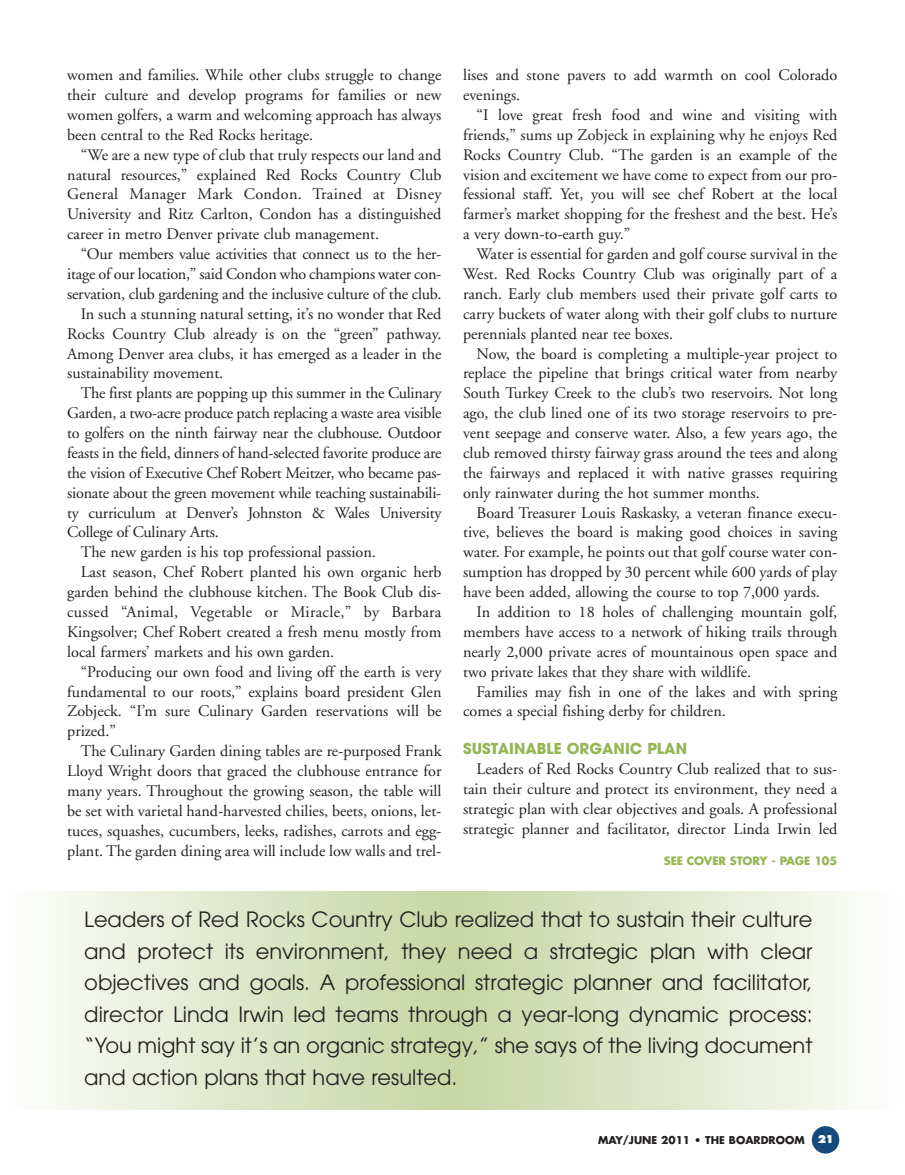
<style>
.page{position:relative;width:905px;height:1175px;background:#fff}
.page>*{position:absolute;margin:0;border:0;box-sizing:border-box;transform-origin:0 0}
.t1{font:21px/31.5px "Avant Garde";color:#231f20;text-align:justify}
.t2{font:16.2px/20px "Adobe Garamond";color:#231f20;text-align:justify}
.t3{font:16.2px "Adobe Garamond";letter-spacing:.02em;color:#231f20}
.t4{font:700 15px "Avant Garde";color:#93b653}
.t5{font:700 11.25px "Futura";letter-spacing:-.015em;color:#93b653}
.t6{font:700 10.5px "Futura";color:#231f20}
.s1{font-weight:800;color:#fff}
</style>
<div class="page">
<div style="left:811px;top:1126px;width:28px;height:27px;background:#144a7c;border-radius:50%"></div>
<p class="t2" style="left:67px;top:66px;width:376px">women and families. While other clubs struggle to change their culture and develop programs for families or new women golfers, a warm and welcoming approach has always been central to the Red Rocks heritage.</p>
<p class="t2" style="left:67px;top:146px;width:376px;text-indent:14px">“We are a new type of club that truly respects our land and natural resources,” explained Red Rocks Country Club General Manager Mark Condon. Trained at Disney University and Ritz Carlton, Condon has a distinguished career in metro Denver private club management.</p>
<p class="t2" style="left:81px;top:245px;width:362px">“Our members value activities that connect us to the her-</p>
<p class="t2" style="left:67px;top:265px;width:376px">itage of our location,” said Condon who champions water con-</p>
<p class="t2" style="left:67px;top:285px;width:376px">servation, club gardening and the inclusive culture of the club.</p>
<p class="t2" style="left:81px;top:305px;width:362px">In such a stunning natural setting, it’s no wonder that Red</p>
<p class="t2" style="left:67px;top:325px;width:376px">Rocks Country Club already is on the “green” pathway.</p>
<p class="t2" style="left:67px;top:345px;width:376px">Among Denver area clubs, it has emerged as a leader in the</p>
<p class="t2" style="left:67px;top:365px;width:158px">sustainability movement.</p>
<p class="t2" style="left:81px;top:384px;width:362px">The first plants are popping up this summer in the Culinary</p>
<p class="t2" style="left:67px;top:404px;width:376px">Garden, a two-acre produce patch replacing a waste area visible</p>
<p class="t2" style="left:67px;top:424px;width:376px">to golfers on the ninth fairway near the clubhouse. Outdoor</p>
<p class="t2" style="left:67px;top:444px;width:376px">feasts in the field, dinners of hand-selected favorite produce are</p>
<p class="t2" style="left:67px;top:464px;width:376px">the vision of Executive Chef Robert Meitzer, who became pas-</p>
<p class="t2" style="left:67px;top:484px;width:376px">sionate about the green movement while teaching sustainabili-</p>
<p class="t2" style="left:67px;top:504px;width:376px">ty curriculum at Denver’s Johnston &amp; Wales University</p>
<p class="t2" style="left:67px;top:524px;width:153px">College of Culinary Arts.</p>
<p class="t2" style="left:81px;top:543px;width:297px">The new garden is his top professional passion.</p>
<p class="t2" style="left:81px;top:563px;width:362px">Last season, Chef Robert planted his own organic herb</p>
<p class="t2" style="left:67px;top:583px;width:376px">garden behind the clubhouse kitchen. The Book Club dis-</p>
<p class="t3" style="left:67px;top:605px;width:376px">cussed “Animal, Vegetable or Miracle,” by Barbara</p>
<p class="t2" style="left:67px;top:623px;width:376px">Kingsolver; Chef Robert created a fresh menu mostly from</p>
<p class="t2" style="left:67px;top:643px;width:268px">local farmers’ markets and his own garden.</p>
<p class="t2" style="left:81px;top:663px;width:362px">“Producing our own food and living off the earth is very</p>
<p class="t2" style="left:67px;top:683px;width:376px">fundamental to our roots,” explains board president Glen</p>
<p class="t2" style="left:67px;top:702px;width:376px">Zobjeck. “I’m sure Culinary Garden reservations will be</p>
<p class="t2" style="left:67px;top:722px;width:50px">prized.”</p>
<p class="t2" style="left:81px;top:742px;width:362px">The Culinary Garden dining tables are re-purposed Frank</p>
<p class="t2" style="left:67px;top:762px;width:376px">Lloyd Wright doors that graced the clubhouse entrance for</p>
<p class="t2" style="left:67px;top:782px;width:376px">many years. Throughout the growing season, the table will</p>
<p class="t2" style="left:67px;top:802px;width:376px">be set with varietal hand-harvested chilies, beets, onions, let-</p>
<p class="t2" style="left:67px;top:822px;width:376px">tuces, squashes, cucumbers, leeks, radishes, carrots and egg-</p>
<p class="t2" style="left:67px;top:842px;width:376px">plant. The garden dining area will include low walls and trel-</p>
<p class="t2" style="left:463px;top:66px;width:376px">lises and stone pavers to add warmth on cool Colorado evenings.</p>
<p class="t2" style="left:463px;top:106px;width:376px;text-indent:14px">“I love great fresh food and wine and visiting with friends,” sums up Zobjeck in explaining why he enjoys Red Rocks Country Club. “The garden is an example of the vision and excitement we have come to expect from our pro&shy;fessional staff. Yet, you will see chef Robert at the local farmer’s market shopping for the freshest and the best. He’s a very down-to-earth guy.”</p>
<p class="t2" style="left:463px;top:245px;width:376px;text-indent:14px">Water is essential for garden and golf course survival in the West. Red Rocks Country Club was originally part of a ranch. Early club members used their private golf carts to carry buckets of water along with their golf clubs to nurture perennials planted near tee boxes.</p>
<p class="t2" style="left:463px;top:345px;width:376px;text-indent:14px">Now, the board is completing a multiple-year project to replace the pipeline that brings critical water from nearby South Turkey Creek to the club’s two reservoirs. Not long ago, the club lined one of its two storage reservoirs to pre&shy;vent seepage and conserve water. Also, a few years ago, the club removed thirsty fairway grass around the tees and along the fairways and replaced it with native grasses requiring only rainwater during the hot summer months.</p>
<p class="t2" style="left:463px;top:504px;width:376px;text-indent:14px">Board Treasurer Louis Raskasky, a veteran finance execu&shy;tive, believes the board is making good choices in saving water. For example, he points out that golf course water con&shy;sumption has dropped by 30 percent while 600 yards of play have been added, allowing the course to top 7,000 yards.</p>
<p class="t2" style="left:463px;top:603px;width:376px;text-indent:14px">In addition to 18 holes of challenging mountain golf, members have access to a network of hiking trails through nearly 2,000 private acres of mountainous open space and two private lakes that they share with wildlife.</p>
<p class="t2" style="left:463px;top:683px;width:376px;text-indent:14px">Families may fish in one of the lakes and with spring comes a special fishing derby for children.</p>
<p class="t4" style="left:463px;top:743px;width:225px">SUSTAINABLE ORGANIC PLAN</p>
<p class="t2" style="left:463px;top:760px;width:376px;text-indent:14px">Leaders of Red Rocks Country Club realized that to sus&shy;tain their culture and protect its environment, they need a strategic plan with clear objectives and goals. A professional strategic planner and facilitator, director Linda Irwin led</p>
<p class="t5" style="left:664px;top:855px;width:175px">SEE COVER STORY - PAGE 105</p>
<p class="t1" style="left:84px;top:905px;width:729px">Leaders of Red Rocks Country Club realized that to sustain their culture and protect its environment, they need a strategic plan with clear objectives and goals. A professional strategic planner and facilitator, director Linda Irwin led teams through a year-long dynamic process: “You might say it’s an organic strategy,” she says of the living document and action plans that have resulted.</p>
<p class="t6" style="left:598px;top:1135px;width:237px">MAY/JUNE 2011 • THE BOARDROOM <span class="s1">21</span></p>
</div>
